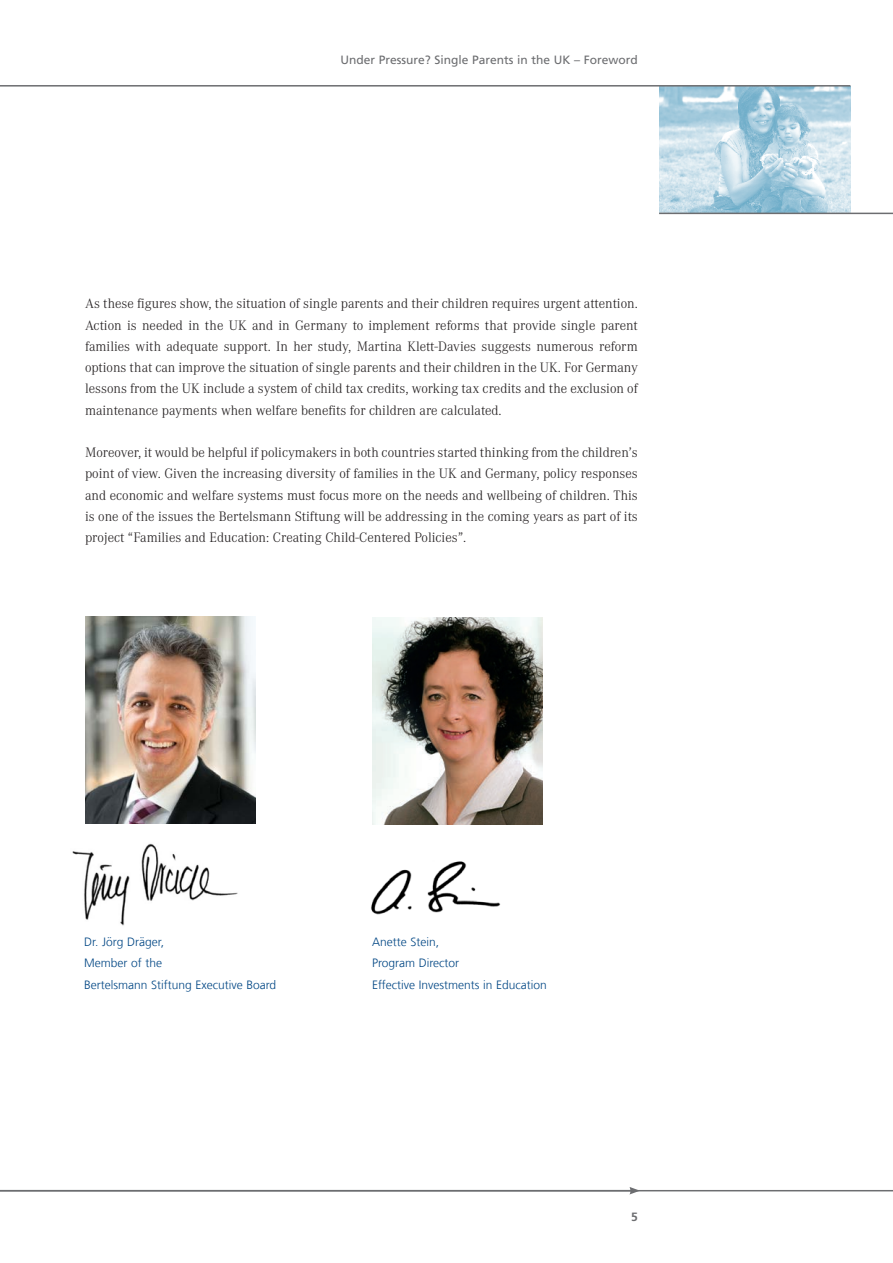
<style>
.page{position:relative;width:893px;height:1263px;background:#fff}
.page>*{position:absolute;margin:0;border:0;box-sizing:border-box;transform-origin:0 0}
.t1{font:300 14.25px/21.3px "Corporate A";color:#231f20;text-align:justify}
.t2{font:300 12px/21.3px "Frutiger LT Com";color:#004684}
.t3{font:12px "Frutiger LT Com";color:#6c6d70}
.t4{font:700 12px "Frutiger LT Com";color:#6c6d70}
</style>
<div class="page">
<img style="left:659px;top:87px;width:191px;height:126px">
<hr style="left:0;top:1190px;width:893px;height:1px;background:#6c6d70">
<svg style="left:629px;top:1187px;width:11px;height:7px"></svg>
<hr style="left:0;top:85px;width:850px;height:2px;background:#6c6d70">
<hr style="left:659px;top:213px;width:234px;height:1px;background:#6c6d70">
<img style="left:72px;top:843px;width:166px;height:83px">
<img style="left:371px;top:861px;width:130px;height:54px">
<img style="left:85px;top:617px;width:170px;height:207px">
<img style="left:372px;top:617px;width:170px;height:207px">
<p class="t3" style="left:340px;top:53px;width:299px">Under Pressure? Single Parents in the UK – Foreword</p>
<p class="t1" style="left:85px;top:292px;width:554px">As these figures show, the situation of single parents and their children requires urgent attention.<br>Action is needed in the UK and in Germany to implement reforms that provide single parent families with adequate support. In her study, Martina Klett-Davies suggests numerous reform options that can improve the situation of single parents and their children in the UK. For Germany lessons from the UK include a system of child tax credits, working tax credits and the exclusion of maintenance payments when welfare benefits for children are calculated.</p>
<p class="t1" style="left:85px;top:441px;width:554px">Moreover, it would be helpful if policymakers in both countries started thinking from the children’s point of view. Given the increasing diversity of families in the UK and Germany, policy responses and economic and welfare systems must focus more on the needs and wellbeing of children. This is one of the issues the Bertelsmann Stiftung will be addressing in the coming years as part of its project “Families and Education: Creating Child-Centered Policies”.</p>
<p class="t2" style="left:84px;top:931px;width:193px">Dr. Jörg Dräger,<br>Member of the<br>Bertelsmann Stiftung Executive Board</p>
<p class="t2" style="left:372px;top:931px;width:176px">Anette Stein,<br>Program Director<br>Effective Investments in Education</p>
<p class="t4" style="left:631px;top:1210px;width:8px">5</p>
</div>
